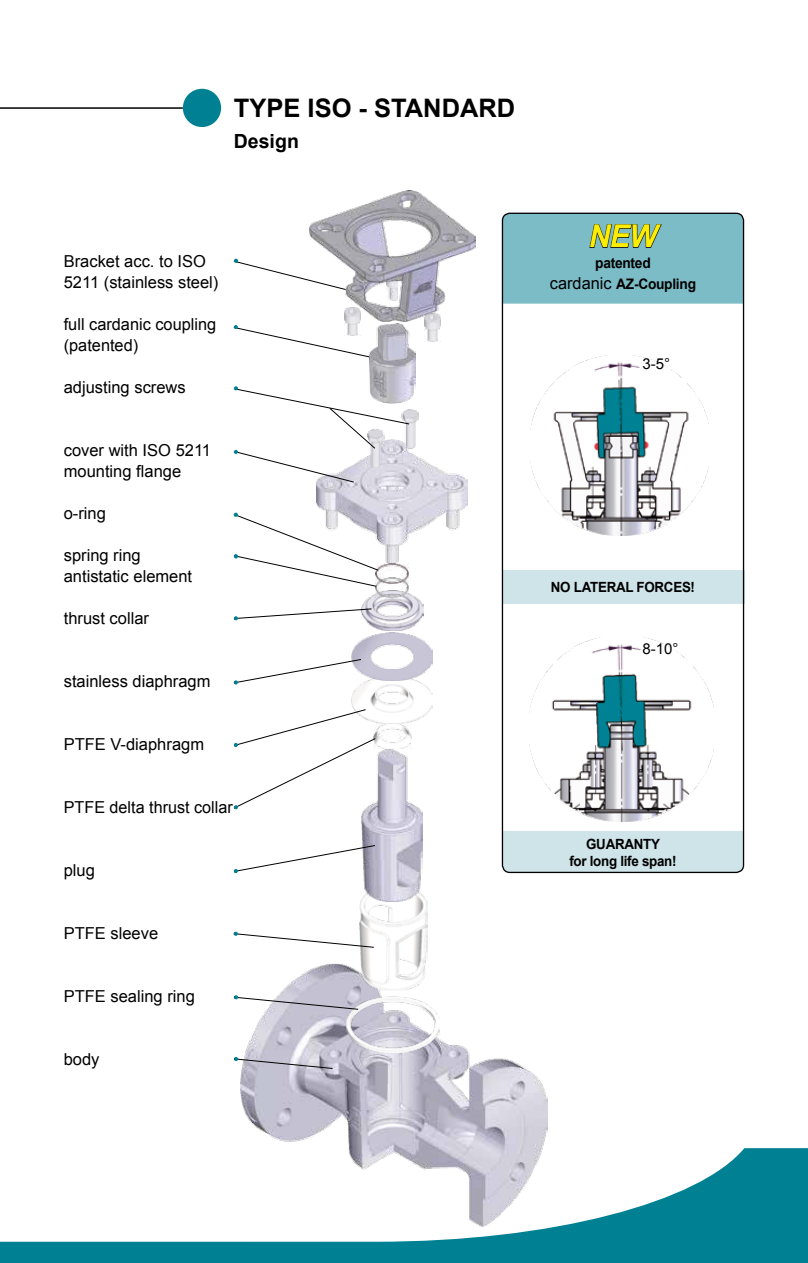
<style>
.page{position:relative;width:808px;height:1263px;background:#fff}
.page>*{position:absolute;margin:0;border:0;box-sizing:border-box;transform-origin:0 0}
.t1{font:italic 700 31.5px "Arial";color:#ffed00;scale:.95 1}
.t2{font:700 25.5px "Arial";color:#000}
.t3{font:700 19.5px "Arial";color:#000}
.t4{font:16.5px/21px "Arial";color:#000}
.t5{font:15px "Arial";color:#000}
.t6{font:700 14.55px/21px "Arial";letter-spacing:-.02em;color:#000;text-align:center;scale:.95 1}
.t7{font:700 14.1px/17.1px "Arial";letter-spacing:-.02em;color:#000;text-align:center;scale:.95 1}
.s1{font-weight:400;font-size:16.5px}
</style>
<div class="page">
<div style="left:502px;top:570px;width:242px;height:33px;background:#cee4e8"></div>
<div style="left:502px;top:831px;width:241px;height:41px;background:#cee4e8"></div>
<hr style="left:0;top:107px;width:183px;height:2px;background:#000">
<div style="left:183px;top:89px;width:38px;height:38px;background:#008193;border-radius:50%"></div>
<svg style="left:0;top:1148px;width:808px;height:115px"></svg>
<img style="left:240px;top:963px;width:308px;height:263px">
<img style="left:360px;top:894px;width:68px;height:96px">
<img style="left:362px;top:749px;width:60px;height:153px">
<img style="left:317px;top:457px;width:150px;height:107px">
<img style="left:362px;top:590px;width:61px;height:41px">
<img style="left:352px;top:680px;width:80px;height:43px">
<img style="left:376px;top:723px;width:35px;height:26px">
<img style="left:352px;top:632px;width:81px;height:48px">
<img style="left:347px;top:997px;width:92px;height:56px">
<img style="left:375px;top:584px;width:33px;height:14px">
<img style="left:410px;top:409px;width:8px;height:58px">
<img style="left:425px;top:321px;width:16px;height:20px">
<svg style="left:233px;top:259px;width:76px;height:22px"></svg>
<svg style="left:233px;top:325px;width:137px;height:34px"></svg>
<svg style="left:233px;top:386px;width:177px;height:97px"></svg>
<svg style="left:234px;top:608px;width:138px;height:12px"></svg>
<svg style="left:234px;top:659px;width:128px;height:25px"></svg>
<svg style="left:234px;top:709px;width:142px;height:100px"></svg>
<svg style="left:234px;top:845px;width:142px;height:28px"></svg>
<svg style="left:234px;top:932px;width:141px;height:16px"></svg>
<svg style="left:234px;top:995px;width:125px;height:15px"></svg>
<svg style="left:234px;top:1057px;width:99px;height:12px"></svg>
<img style="left:370px;top:324px;width:45px;height:79px">
<img style="left:309px;top:190px;width:167px;height:131px">
<img style="left:379px;top:564px;width:29px;height:20px">
<svg style="left:234px;top:513px;width:145px;height:74px"></svg>
<img style="left:530px;top:355px;width:179px;height:181px">
<img style="left:529px;top:638px;width:185px;height:184px">
<img style="left:344px;top:307px;width:16px;height:28px">
<svg style="left:502px;top:213px;width:241px;height:91px"></svg>
<h2 class="t2" style="left:234px;top:91px;width:283px">TYPE ISO - STANDARD</h2>
<p class="t3" style="left:234px;top:128px;width:67px">Design</p>
<p class="t4" style="left:64px;top:250px;width:156px">Bracket acc. to ISO<br>5211 (stainless steel)</p>
<p class="t4" style="left:64px;top:313px;width:154px">full cardanic coupling (patented)</p>
<p class="t4" style="left:64px;top:376px;width:123px">adjusting screws</p>
<p class="t4" style="left:64px;top:439px;width:149px">cover with ISO 5211 mounting flange</p>
<p class="t4" style="left:64px;top:502px;width:44px">o-ring</p>
<p class="t4" style="left:64px;top:544px;width:130px">spring ring antistatic element</p>
<p class="t4" style="left:64px;top:607px;width:87px">thrust collar</p>
<p class="t4" style="left:64px;top:670px;width:148px">stainless diaphragm</p>
<p class="t4" style="left:64px;top:733px;width:142px">PTFE V-diaphragm</p>
<p class="t4" style="left:64px;top:796px;width:170px">PTFE delta thrust collar</p>
<p class="t4" style="left:64px;top:859px;width:33px">plug</p>
<p class="t4" style="left:64px;top:922px;width:96px">PTFE sleeve</p>
<p class="t4" style="left:64px;top:985px;width:133px">PTFE sealing ring</p>
<p class="t4" style="left:64px;top:1048px;width:37px">body</p>
<h1 class="t1" style="left:589px;top:215px;width:74px">NEW</h1>
<p class="t6" style="left:550px;top:252px;width:155px">patented<br><span class="s1">cardanic</span> AZ-Coupling</p>
<p class="t5" style="left:642px;top:354px;width:29px">3-5°</p>
<p class="t7" style="left:551px;top:579px;width:153px">NO LATERAL FORCES!</p>
<p class="t5" style="left:642px;top:638px;width:38px">8-10°</p>
<p class="t7" style="left:569px;top:835px;width:114px">GUARANTY<br>for long life span!</p>
</div>
